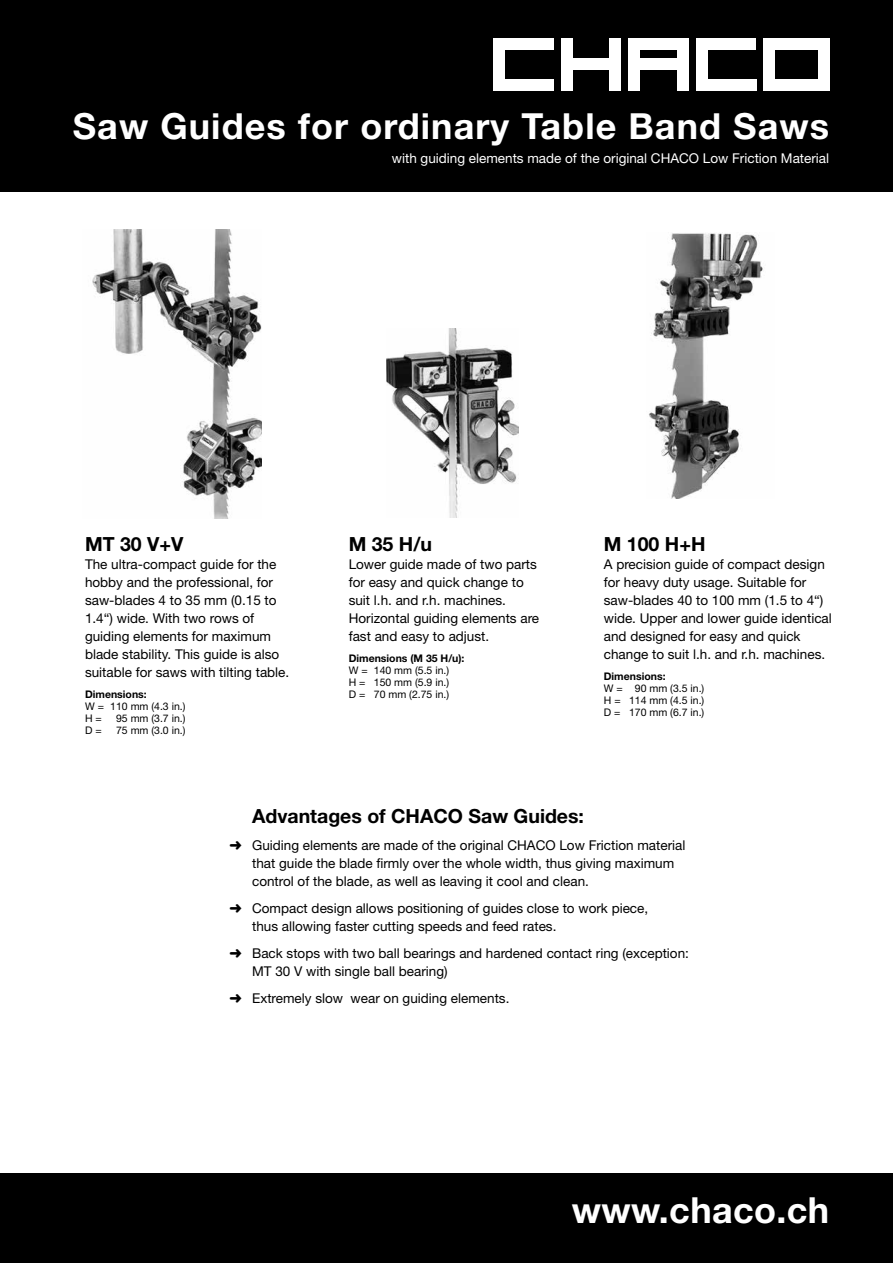
<style>
.page{position:relative;width:893px;height:1263px;background:#fff}
.page>*{position:absolute;margin:0;border:0;box-sizing:border-box;transform-origin:0 0}
.t1{font:700 36px "Helvetica Neue";letter-spacing:.03em;color:#fff}
.t2{font:700 36px "Helvetica Neue";letter-spacing:.01em;color:#fff}
.t3{font:700 19.5px "Helvetica Neue";color:#000}
.t4{font:13.5px/18px "Helvetica Neue";color:#000}
.t5{font:13.5px "Helvetica Neue";color:#fff}
.t6{font:10.5px/12px "Helvetica Neue";color:#000;text-align:justify}
.t7{font:700 10.5px "Helvetica Neue";color:#000}
</style>
<div class="page">
<img style="left:649px;top:233px;width:114px;height:266px">
<img style="left:92px;top:230px;width:169px;height:289px">
<img style="left:386px;top:328px;width:133px;height:189px">
<div style="left:0;top:0;width:893px;height:191px;background:#000"></div>
<div style="left:0;top:1174px;width:893px;height:89px;background:#000"></div>
<div style="left:563px;top:59px;width:52px;height:11px;background:#fff"></div>
<div style="left:638px;top:59px;width:51px;height:11px;background:#fff"></div>
<div style="left:696px;top:38px;width:60px;height:12px;background:#fff"></div>
<div style="left:696px;top:80px;width:60px;height:11px;background:#fff"></div>
<div style="left:696px;top:38px;width:11px;height:53px;background:#fff"></div>
<div style="left:494px;top:38px;width:60px;height:12px;background:#fff"></div>
<div style="left:494px;top:80px;width:60px;height:11px;background:#fff"></div>
<div style="left:494px;top:38px;width:11px;height:53px;background:#fff"></div>
<div style="left:764px;top:38px;width:65px;height:12px;background:#fff"></div>
<div style="left:764px;top:80px;width:65px;height:11px;background:#fff"></div>
<div style="left:764px;top:38px;width:11px;height:53px;background:#fff"></div>
<div style="left:818px;top:38px;width:11px;height:53px;background:#fff"></div>
<div style="left:638px;top:38px;width:51px;height:12px;background:#fff"></div>
<div style="left:629px;top:38px;width:11px;height:53px;background:#fff"></div>
<div style="left:561px;top:38px;width:11px;height:53px;background:#fff"></div>
<div style="left:610px;top:38px;width:11px;height:53px;background:#fff"></div>
<div style="left:677px;top:38px;width:12px;height:53px;background:#fff"></div>
<h1 class="t1" style="left:73px;top:104px;width:758px">Saw Guides for ordinary Table Band Saws</h1>
<p class="t5" style="left:392px;top:150px;width:439px">with guiding elements made of the original CHACO Low Friction Material</p>
<h2 class="t3" style="left:85px;top:532px;width:100px">MT 30 V+V</h2>
<p class="t4" style="left:85px;top:555px;width:206px">The ultra-compact guide for the hobby and the professional, for saw-blades 4 to 35 mm (0.15 to<br>1.4“) wide. With two rows of guiding elements for maximum blade stability. This guide is also suitable for saws with tilting table.</p>
<p class="t7" style="left:85px;top:688px;width:63px">Dimensions:</p>
<p class="t6" style="left:85px;top:700px;width:102px">W = 110 mm (4.3 in.)<br>H =</p>
<p class="t6" style="left:116px;top:712px;width:71px">95 mm (3.7 in.)</p>
<p class="t6" style="left:85px;top:724px;width:18px">D =</p>
<p class="t6" style="left:116px;top:724px;width:71px">75 mm (3.0 in.)</p>
<h2 class="t3" style="left:349px;top:532px;width:85px">M 35 H/u</h2>
<p class="t4" style="left:349px;top:555px;width:192px">Lower guide made of two parts for easy and quick change to suit l.h. and r.h. machines.<br>Horizontal guiding elements are fast and easy to adjust.</p>
<p class="t7" style="left:349px;top:652px;width:117px">Dimensions (M 35 H/u):</p>
<p class="t6" style="left:349px;top:664px;width:102px">W = 140 mm (5.5 in.)<br>H = 150 mm (5.9 in.)<br>D = 70 mm (2.75 in.)</p>
<h2 class="t3" style="left:604px;top:532px;width:103px">M 100 H+H</h2>
<p class="t4" style="left:604px;top:555px;width:230px">A precision guide of compact design for heavy duty usage. Suitable for saw-blades 40 to 100 mm (1.5 to 4“) wide. Upper and lower guide identical and designed for easy and quick change to suit l.h. and r.h. machines.</p>
<p class="t7" style="left:604px;top:670px;width:63px">Dimensions:</p>
<p class="t6" style="left:604px;top:682px;width:102px">W = 90 mm (3.5 in.)<br>H = 114 mm (4.5 in.)<br>D = 170 mm (6.7 in.)</p>
<h2 class="t3" style="left:252px;top:804px;width:333px">Advantages of CHACO Saw Guides:</h2>
<p class="t4" style="left:252px;top:836px;width:435px;text-indent:-23px">➜ Guiding elements are made of the original CHACO Low Friction material that guide the blade firmly over the whole width, thus giving maximum control of the blade, as well as leaving it cool and clean.</p>
<p class="t4" style="left:252px;top:899px;width:398px;text-indent:-23px">➜ Compact design allows positioning of guides close to work piece, thus allowing faster cutting speeds and feed rates.</p>
<p class="t4" style="left:252px;top:944px;width:438px;text-indent:-23px">➜ Back stops with two ball bearings and hardened contact ring (exception:<br>MT 30 V with single ball bearing)</p>
<p class="t4" style="left:230px;top:989px;width:281px">➜ Extremely slow wear on guiding elements.</p>
<h1 class="t2" style="left:572px;top:1188px;width:259px">www.chaco.ch</h1>
</div>
